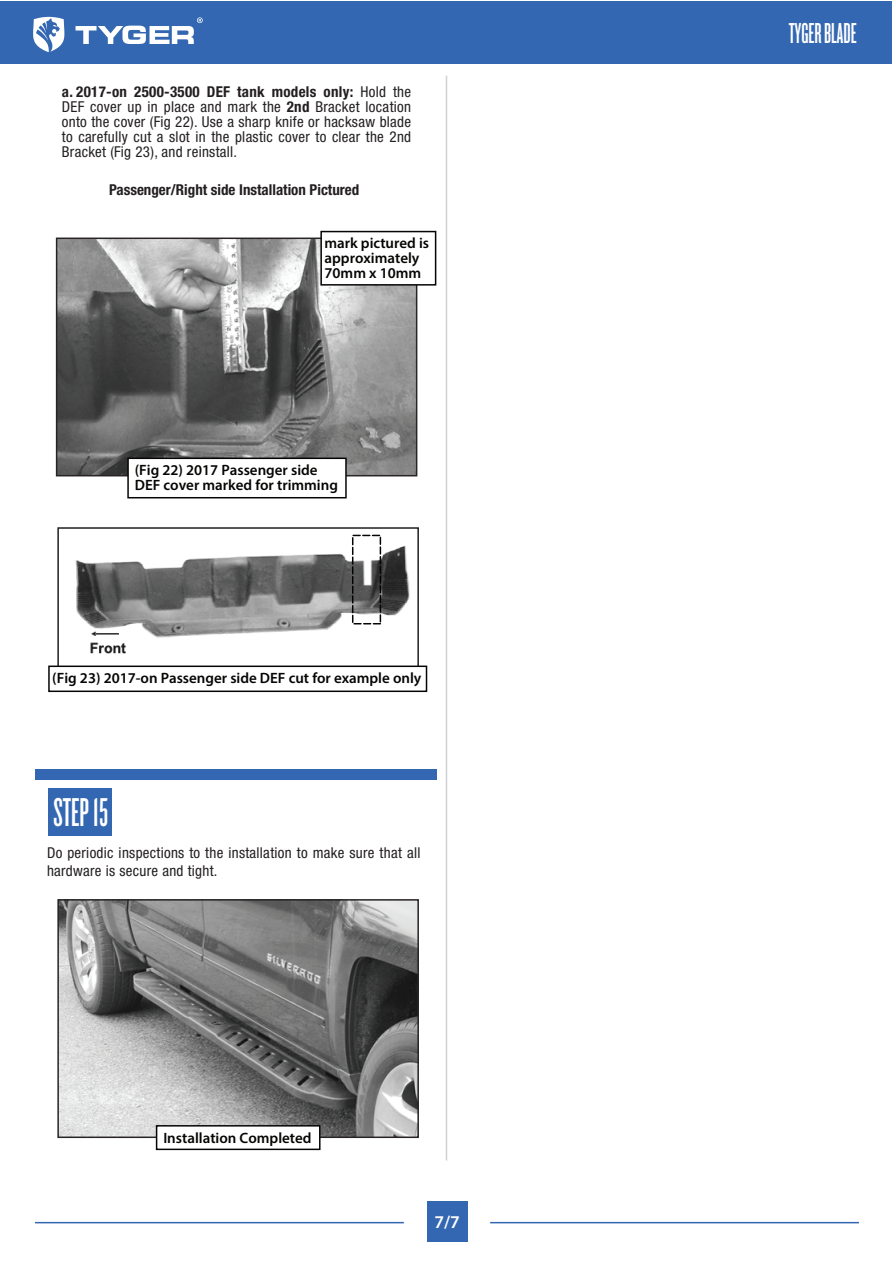
<style>
.page{position:relative;width:893px;height:1263px;background:#fff}
.page>*{position:absolute;margin:0;border:0;box-sizing:border-box;transform-origin:0 0}
.t1{font:41.85px "Knockout HTF46 Flyweight";color:#fff}
.t2{font:30px "Knockout HTF46 Flyweight";color:#fff}
.t3{font:600 18px "Myriad Pro";color:#fff}
.t4{font:condensed 15px/15px "Helvetica Neue LT Std";letter-spacing:.02em;color:#231f20}
.t5{font:600 15px/15px "Myriad Pro";color:#050504}
.t6{font:700 condensed 15px "Helvetica Neue LT Std";color:#231f20}
.s1{font-weight:700}
</style>
<div class="page">
<hr style="left:446px;top:76px;width:1px;height:1084px;background:#d1d2d4">
<div style="left:0;top:1px;width:892px;height:63px;background:#3367b2"></div>
<svg style="left:33px;top:17px;width:31px;height:35px"></svg>
<svg style="left:76px;top:17px;width:127px;height:27px"></svg>
<div style="left:427px;top:1201px;width:40px;height:40px;background:#3367b2"></div>
<hr style="left:35px;top:1222px;width:369px;height:1px;background:#3367b2">
<hr style="left:490px;top:1222px;width:369px;height:1px;background:#3367b2">
<div style="left:48px;top:788px;width:63px;height:48px;background:#3367b2"></div>
<div style="left:35px;top:769px;width:402px;height:11px;background:#3367b2"></div>
<img style="left:59px;top:241px;width:355px;height:232px">
<div style="left:56px;top:238px;width:361px;height:238px;border:2px solid #231f20"></div>
<div style="left:127px;top:458px;width:220px;height:40px;background:#fff;border:2px solid #050504"></div>
<div style="left:320px;top:231px;width:116px;height:55px;background:#fff;border:2px solid #050504"></div>
<img style="left:75px;top:542px;width:335px;height:112px">
<div style="left:57px;top:527px;width:362px;height:146px;border:2px solid #231f20"></div>
<div style="left:48px;top:665px;width:379px;height:27px;background:#fff;border:2px solid #050504"></div>
<div style="left:352px;top:535px;width:29px;height:89px;border:2px dashed #040503"></div>
<img style="left:60px;top:902px;width:356px;height:233px">
<div style="left:57px;top:899px;width:362px;height:239px;border:2px solid #231f20"></div>
<div style="left:156px;top:1125px;width:165px;height:25px;background:#fff;border:2px solid #050504"></div>
<p class="t4" style="left:62px;top:84px;width:351px;text-align:justify"><span class="s1">a. 2017-on 2500-3500 DEF tank models only:</span> Hold the DEF cover up in place and mark the <span class="s1">2nd</span> Bracket location onto the cover (Fig 22). Use a sharp knife or hacksaw blade to carefully cut a slot in the plastic cover to clear the 2nd Bracket (Fig 23), and reinstall.</p>
<p class="t6" style="left:109px;top:180px;width:252px">Passenger/Right side Installation Pictured</p>
<p class="t5" style="left:325px;top:235px;width:106px">mark pictured is approximately<br>70mm x 10mm</p>
<p class="t5" style="left:135px;top:462px;width:205px">(Fig 22) 2017 Passenger side<br>DEF cover marked for trimming</p>
<p class="t5" style="left:52px;top:670px;width:371px">(Fig 23) 2017-on Passenger side DEF cut for example only</p>
<h1 class="t1" style="left:53px;top:792px;width:56px">STEP 15</h1>
<p class="t4" style="left:47px;top:844px;width:375px;line-height:18px">Do periodic inspections to the installation to make sure that all hardware is secure and tight.</p>
<p class="t5" style="left:163px;top:1130px;width:150px">Installation Completed</p>
<p class="t3" style="left:435px;top:1210px;width:27px">7/7</p>
<h2 class="t2" style="left:789px;top:18px;width:69px">TYGER BLADE</h2>
</div>
